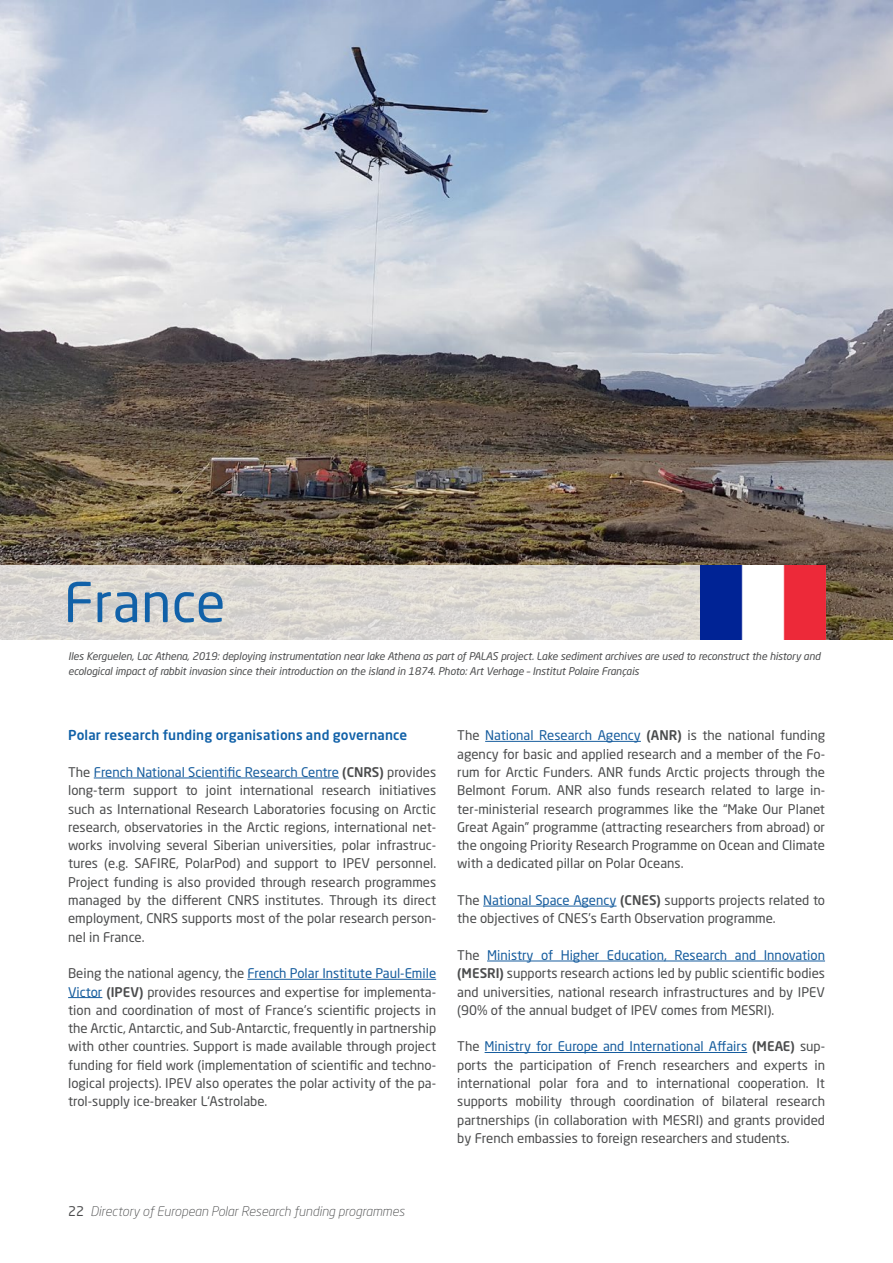
<style>
.page{position:relative;width:893px;height:1263px;background:#fff}
.page>*{position:absolute;margin:0;border:0;box-sizing:border-box;transform-origin:0 0}
.Head{font:54px "Neo Sans W1 G";letter-spacing:.01em;color:#1161a8}
.Subhead_2{font:500 13.5px "Neo Sans W1 G";letter-spacing:.01em;color:#1161a8}
.lauf{font:13.2px/18.3px "Neo Sans W1 G";color:#4b4c4d;text-align:justify}
.t1{font:italic 300 13.2px "Neo Sans W1 G";color:#4b4c4d}
.Photo_Credit{font:italic 10.5px/15px "Neo Sans W1 G";letter-spacing:-.01em;color:#4b4c4d}
.s1{color:#175d9e}
.s2{font-weight:500}
.s3{font-weight:400;font-style:normal}
</style>
<div class="page">
<hr style="left:94px;top:777px;width:245px;height:1px;background:#175d9e">
<hr style="left:247px;top:979px;width:189px;height:1px;background:#175d9e">
<hr style="left:68px;top:997px;width:34px;height:1px;background:#175d9e">
<hr style="left:485px;top:741px;width:156px;height:1px;background:#175d9e">
<hr style="left:483px;top:906px;width:133px;height:1px;background:#175d9e">
<hr style="left:487px;top:960px;width:338px;height:1px;background:#175d9e">
<hr style="left:485px;top:1052px;width:262px;height:1px;background:#175d9e">
<img style="left:0;top:0;width:893px;height:640px">
<svg style="left:0;top:565px;width:701px;height:75px;background:#dbd7d2"></svg>
<img style="left:701px;top:565px;width:124px;height:75px">
<p class="Head" style="left:64px;top:569px;width:163px">France</p>
<p class="Photo_Credit" style="left:68px;top:649px;width:754px">Iles Kerguelen, Lac Athena, 2019: deploying instrumentation near lake Athena as part of PALAS project. Lake sediment archives are used to reconstruct the history and ecological impact of rabbit invasion since their introduction on the island in 1874. Photo: Art Verhage – Institut Polaire Français</p>
<p class="Subhead_2" style="left:68px;top:727px;width:341px">Polar research funding organisations and governance</p>
<p class="lauf" style="left:68px;top:763px;width:370px">The <span class="s1">French National Scientific Research Centre</span> <span class="s2">(CNRS)</span> provides long-term support to joint international research initiatives such as International Research Laboratories focusing on Arctic research, observatories in the Arctic regions, international net&shy;works involving several Siberian universities, polar infrastruc&shy;tures (e.g. SAFIRE, PolarPod) and support to IPEV personnel.<br>Project funding is also provided through research programmes managed by the different CNRS institutes. Through its direct employment, CNRS supports most of the polar research person&shy;nel in France.</p>
<p class="lauf" style="left:68px;top:964px;width:370px">Being the national agency, the <span class="s1">French Polar Institute Paul-Emile Victor</span> <span class="s2">(IPEV)</span> provides resources and expertise for implementa&shy;tion and coordination of most of France’s scientific projects in the Arctic, Antarctic, and Sub-Antarctic, frequently in partnership with other countries. Support is made available through project funding for field work (implementation of scientific and techno&shy;logical projects). IPEV also operates the polar activity of the pa&shy;trol-supply ice-breaker L‘Astrolabe.</p>
<p class="lauf" style="left:457px;top:726px;width:369px">The <span class="s1">National Research Agency</span> <span class="s2">(ANR)</span> is the national funding agency for basic and applied research and a member of the Fo&shy;rum for Arctic Funders. ANR funds Arctic projects through the Belmont Forum. ANR also funds research related to large in&shy;ter-ministerial research programmes like the “Make Our Planet Great Again” programme (attracting researchers from abroad) or the ongoing Priority Research Programme on Ocean and Climate with a dedicated pillar on Polar Oceans.</p>
<p class="lauf" style="left:457px;top:891px;width:369px">The <span class="s1">National Space Agency</span> <span class="s2">(CNES)</span> supports projects related to the objectives of CNES’s Earth Observation programme.</p>
<p class="lauf" style="left:457px;top:946px;width:369px">The <span class="s1">Ministry of Higher Education, Research and Innovation </span><span class="s2">(MESRI)</span> supports research actions led by public scientific bodies and universities, national research infrastructures and by IPEV (90% of the annual budget of IPEV comes from MESRI).</p>
<p class="lauf" style="left:457px;top:1037px;width:369px">The <span class="s1">Ministry for Europe and International Affairs</span> <span class="s2">(MEAE)</span> sup&shy;ports the participation of French researchers and experts in international polar fora and to international cooperation. It supports mobility through coordination of bilateral research partnerships (in collaboration with MESRI) and grants provided by French embassies to foreign researchers and students.</p>
<p class="t1" style="left:68px;top:1203px;width:338px"><span class="s3">22</span> Directory of European Polar Research funding programmes</p>
</div>
